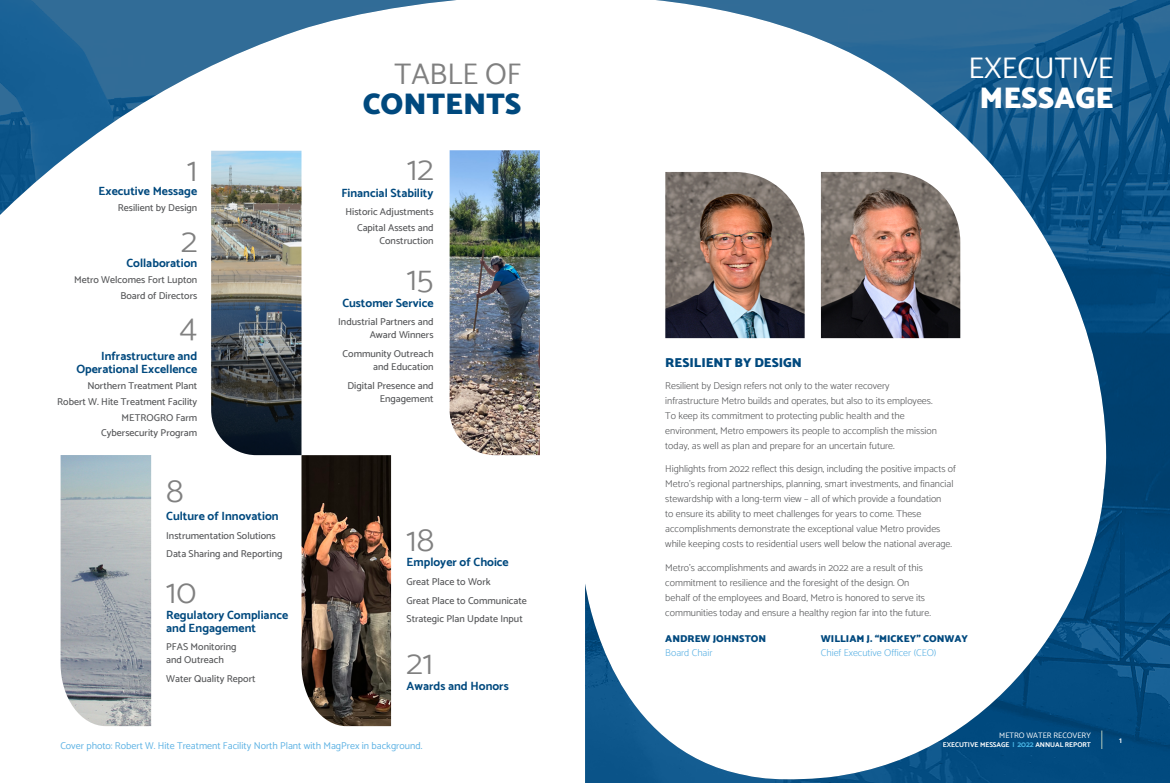
<style>
.page{position:relative;width:1170px;height:783px;background:#fff}
.page>*{position:absolute;margin:0;border:0;box-sizing:border-box;transform-origin:0 0}
.t1{font:300 34px "Catamaran";color:#808080}
.t2{font:30px "Catamaran";color:#fff}
.t3{font:900 30px "Catamaran";color:#00497e}
.t4{font:30px "Catamaran";color:#808080}
.t5{font:900 30px "Catamaran";color:#fff}
.t6{font:900 13px "Catamaran";color:#00497e}
.t7{font:700 12px/13px "Catamaran";color:#00497e}
.t8{font:300 10px/15px "Catamaran";color:#58595b}
.t9{font:500 10px/15.8px "Catamaran";color:#58595b;text-align:right}
.t10{font:10px "Catamaran";color:#5fb3e4}
.t11{font:900 10px "Catamaran";color:#00497e}
.t12{font:300 10px "Catamaran";color:#5fb3e4}
.t13{font:8px "Catamaran";color:#fff}
.t14{font:600 8px "Catamaran";color:#fff}
.t15{font:700 7px "Catamaran";letter-spacing:-.01em;color:#fff}
.s1{color:#4bbbeb}
.s2{font-size:8px;color:#4bbbeb}
</style>
<div class="page">
<img style="left:0;top:0;width:1170px;height:783px">
<svg style="left:1102px;top:731px;width:1px;height:18px"></svg>
<svg style="left:0;top:758px;width:546px;height:25px"></svg>
<img style="left:302px;top:455px;width:89px;height:271px">
<img style="left:61px;top:455px;width:90px;height:271px">
<img style="left:821px;top:172px;width:139px;height:166px">
<img style="left:665px;top:172px;width:140px;height:166px">
<img style="left:450px;top:150px;width:90px;height:305px">
<img style="left:211px;top:151px;width:91px;height:304px">
<h1 class="t1" style="left:187px;top:143px;width:12px">1</h1>
<p class="t7" style="left:99px;top:185px;width:100px">Executive Message</p>
<p class="t9" style="left:118px;top:200px;width:81px">Resilient by Design</p>
<h1 class="t1" style="left:181px;top:215px;width:18px">2</h1>
<p class="t7" style="left:127px;top:256px;width:72px">Collaboration</p>
<p class="t9" style="left:74px;top:271px;width:125px">Metro Welcomes Fort Lupton<br>Board of Directors</p>
<h1 class="t1" style="left:180px;top:301px;width:19px">4</h1>
<p class="t7" style="left:76px;top:349px;width:122px;text-align:right">Infrastructure and<br>Operational Excellence</p>
<p class="t9" style="left:57px;top:377px;width:142px">Northern Treatment Plant<br>Robert W. Hite Treatment Facility<br>METROGRO Farm<br>Cybersecurity Program</p>
<h1 class="t1" style="left:166px;top:465px;width:19px">8</h1>
<p class="t7" style="left:166px;top:509px;width:114px">Culture of Innovation</p>
<p class="t9" style="left:166px;top:526px;width:118px;line-height:18.7px;text-align:left">Instrumentation Solutions<br>Data Sharing and Reporting</p>
<h1 class="t1" style="left:166px;top:566px;width:32px">10</h1>
<p class="t7" style="left:166px;top:608px;width:124px">Regulatory Compliance and Engagement</p>
<p class="t9" style="left:166px;top:640px;width:72px;line-height:13px;text-align:left">PFAS Monitoring and Outreach</p>
<p class="t9" style="left:166px;top:670px;width:91px">Water Quality Report</p>
<h2 class="t4" style="left:395px;top:51px;width:128px">TABLE OF</h2>
<h2 class="t3" style="left:363px;top:81px;width:160px">CONTENTS</h2>
<h1 class="t1" style="left:407px;top:143px;width:28px">12</h1>
<p class="t7" style="left:341px;top:186px;width:94px">Financial Stability</p>
<p class="t9" style="left:345px;top:204px;width:90px">Historic Adjustments<br>Capital Assets and</p>
<p class="t9" style="left:380px;top:233px;width:55px">Construction</p>
<h1 class="t1" style="left:407px;top:253px;width:28px">15</h1>
<p class="t7" style="left:342px;top:296px;width:93px">Customer Service</p>
<p class="t9" style="left:338px;top:315px;width:97px;line-height:13px">Industrial Partners and<br>Award Winners</p>
<p class="t9" style="left:343px;top:347px;width:92px;line-height:13px">Community Outreach and Education</p>
<p class="t9" style="left:347px;top:378px;width:88px;line-height:13px">Digital Presence and<br>Engagement</p>
<h1 class="t1" style="left:407px;top:513px;width:29px">18</h1>
<p class="t7" style="left:407px;top:556px;width:104px">Employer of Choice</p>
<p class="t9" style="left:407px;top:572px;width:122px;line-height:18.7px;text-align:left">Great Place to Work<br>Great Place to Communicate<br>Strategic Plan Update Input</p>
<h1 class="t1" style="left:407px;top:636px;width:28px">21</h1>
<p class="t7" style="left:407px;top:679px;width:104px">Awards and Honors</p>
<p class="t10" style="left:60px;top:738px;width:364px">Cover photo: Robert W. Hite Treatment Facility North Plant with MagPrex in background.</p>
<h2 class="t2" style="left:969px;top:45px;width:146px">EXECUTIVE</h2>
<h2 class="t5" style="left:979px;top:75px;width:135px">MESSAGE</h2>
<h3 class="t6" style="left:665px;top:352px;width:138px">RESILIENT BY DESIGN</h3>
<p class="t8" style="left:665px;top:378px;width:273px">Resilient by Design refers not only to the water recovery infrastructure Metro builds and operates, but also to its employees.<br>To keep its commitment to protecting public health and the environment, Metro empowers its people to accomplish the mission today, as well as plan and prepare for an uncertain future.</p>
<p class="t8" style="left:665px;top:461px;width:292px">Highlights from 2022 reflect this design, including the positive impacts of Metro’s regional partnerships, planning, smart investments, and financial stewardship with a long-term view – all of which provide a foundation<br>to ensure its ability to meet challenges for years to come. These accomplishments demonstrate the exceptional value Metro provides while keeping costs to residential users well below the national average.</p>
<p class="t8" style="left:665px;top:560px;width:267px">Metro’s accomplishments and awards in 2022 are a result of this commitment to resilience and the foresight of the design. On behalf of the employees and Board, Metro is honored to serve its communities today and ensure a healthy region far into the future.</p>
<p class="t11" style="left:665px;top:631px;width:103px">ANDREW JOHNSTON</p>
<p class="t12" style="left:665px;top:645px;width:49px">Board Chair</p>
<p class="t11" style="left:821px;top:631px;width:149px">WILLIAM J. “MICKEY” CONWAY</p>
<p class="t12" style="left:821px;top:645px;width:117px">Chief Executive Officer (CEO)</p>
<p class="t13" style="left:999px;top:729px;width:93px">METRO WATER RECOVERY</p>
<p class="t15" style="left:943px;top:740px;width:150px">EXECUTIVE MESSAGE <span class="s1">|</span> <span class="s2">2022</span> ANNUAL REPORT</p>
<p class="t14" style="left:1119px;top:734px;width:4px">1</p>
</div>
